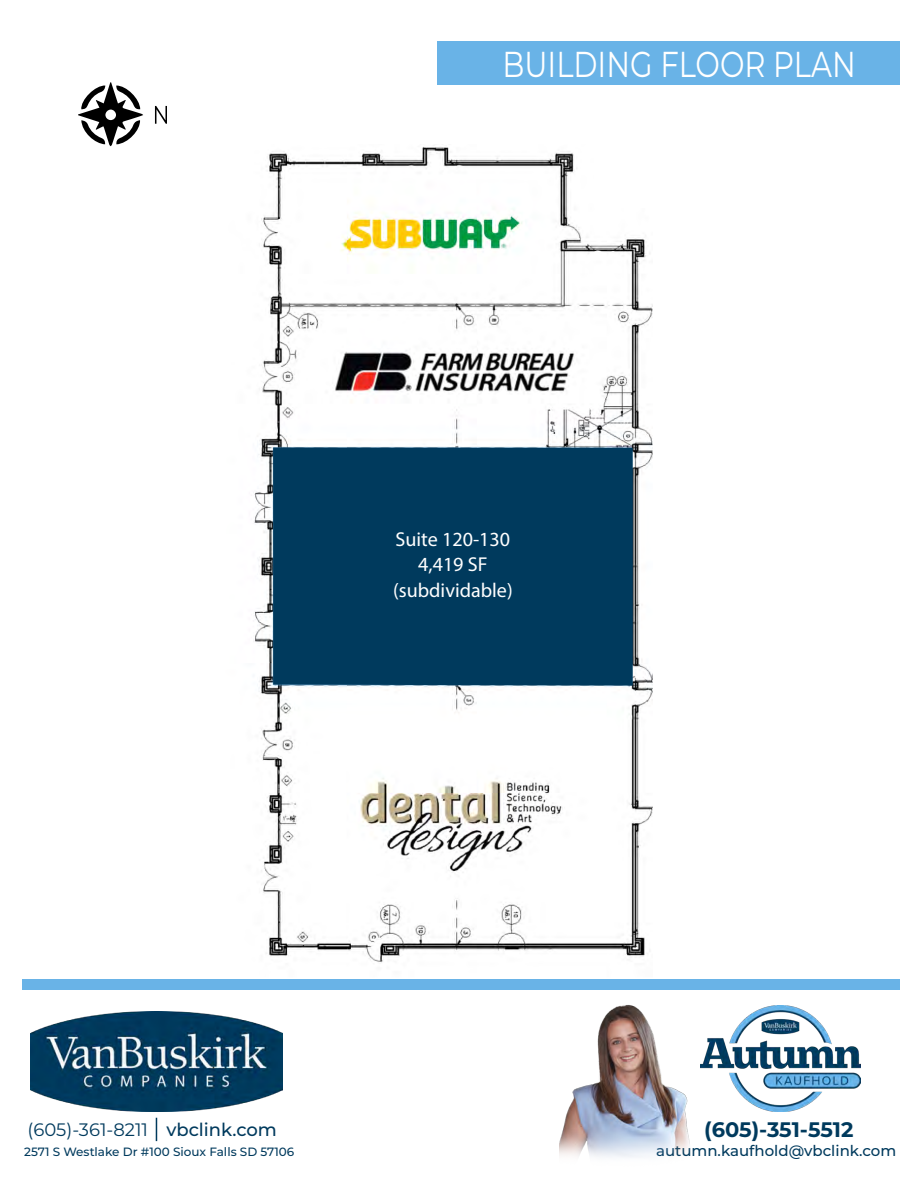
<style>
.page{position:relative;width:918px;height:1188px;background:#fff}
.page>*{position:absolute;margin:0;border:0;box-sizing:border-box;transform-origin:0 0}
.t1{font:36px "Montserrat";color:#fff;scale:.81 1}
.t2{font:700 21px "Montserrat";color:#003a5d}
.t3{font:20.1px/25.5px "Myriad Pro";color:#fff;text-align:center}
.t4{font:18px "Montserrat";color:#003a5d}
.t5{font:500 15px "Montserrat";color:#003a5d}
.t6{font:500 12px "Montserrat";color:#003a5d}
.s1{font-weight:500}
</style>
<div class="page">
<div style="left:438px;top:42px;width:462px;height:43px;background:#69b3e7"></div>
<div style="left:22px;top:979px;width:878px;height:11px;background:#69b3e7"></div>
<img style="left:30px;top:1011px;width:253px;height:101px">
<img style="left:701px;top:1005px;width:160px;height:107px">
<svg style="left:156px;top:1118px;width:1px;height:23px"></svg>
<img style="left:560px;top:1005px;width:130px;height:152px">
<svg style="left:155px;top:106px;width:12px;height:18px"></svg>
<svg style="left:78px;top:82px;width:65px;height:64px"></svg>
<img style="left:254px;top:147px;width:399px;height:816px">
<div style="left:595px;top:148px;width:166px;height:59px;background:#fff"></div>
<div style="left:273px;top:447px;width:360px;height:239px;background:#003a5d"></div>
<h1 class="t1" style="left:503px;top:40px;width:438px">BUILDING FLOOR PLAN</h1>
<h3 class="t3" style="left:393px;top:526px;width:121px">Suite 120-130<br>4,419 SF (subdividable)</h3>
<h3 class="t4" style="left:27px;top:1117px;width:251px">(605)-361-8211 <span class="s1">vbclink.com</span></h3>
<p class="t6" style="left:24px;top:1143px;width:272px">2571 S Westlake Dr #100 Sioux Falls SD 57106</p>
<h2 class="t2" style="left:704px;top:1114px;width:151px">(605)-351-5512</h2>
<p class="t5" style="left:656px;top:1140px;width:242px">autumn.kaufhold@vbclink.com</p>
</div>
